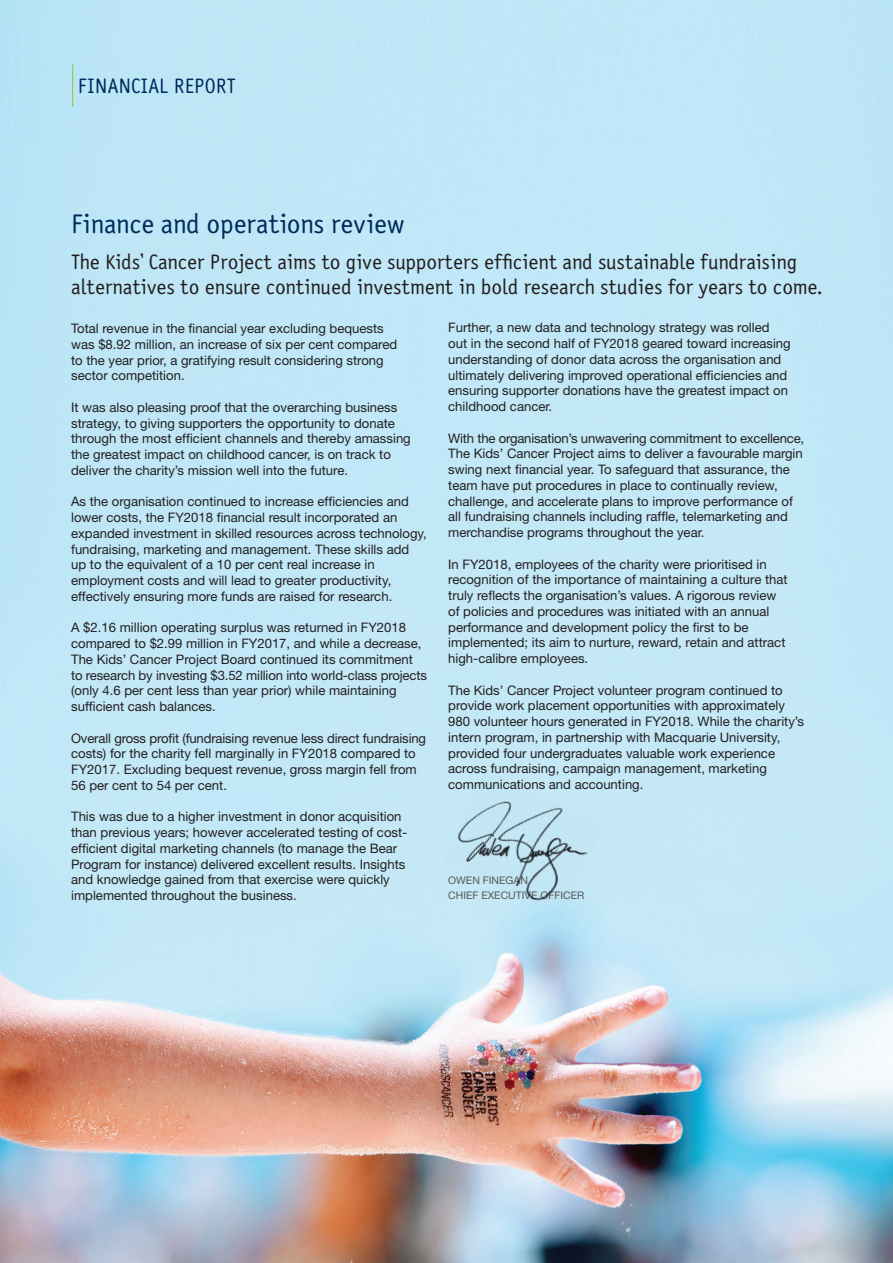
<style>
.page{position:relative;width:893px;height:1263px;background:#fff}
.page>*{position:absolute;margin:0;border:0;box-sizing:border-box;transform-origin:0 0}
.t1{font:27px "Saturday Sans ICG";color:#002b5c}
.t2{font:21px/25.2px "Saturday Sans ICG";color:#231f20}
.t3{font:21px "Saturday Sans ICG";color:#002b5c}
.t4{font:13.2px/15.8px "Helvetica Neue";color:#231f20}
.t5{font:10.5px/15.8px "Helvetica Neue";color:#57585a}
</style>
<div class="page">
<img style="left:0;top:0;width:893px;height:1263px">
<hr style="left:72px;top:64px;width:1px;height:43px;background:#8bc63e">
<img style="left:442px;top:769px;width:162px;height:147px">
<h2 class="t3" style="left:78px;top:74px;width:160px">FINANCIAL REPORT</h2>
<h1 class="t1" style="left:71px;top:208px;width:335px">Finance and operations review</h1>
<h2 class="t2" style="left:71px;top:249px;width:753px">The Kids’ Cancer Project aims to give supporters efficient and sustainable fundraising alternatives to ensure continued investment in bold research studies for years to come.</h2>
<p class="t4" style="left:71px;top:320px;width:328px">Total revenue in the financial year excluding bequests was $8.92 million, an increase of six per cent compared to the year prior, a gratifying result considering strong sector competition.</p>
<p class="t4" style="left:71px;top:399px;width:341px">It was also pleasing proof that the overarching business strategy, to giving supporters the opportunity to donate through the most efficient channels and thereby amassing the greatest impact on childhood cancer, is on track to deliver the charity’s mission well into the future.</p>
<p class="t4" style="left:71px;top:493px;width:357px">As the organisation continued to increase efficiencies and lower costs, the FY2018 financial result incorporated an expanded investment in skilled resources across technology, fundraising, marketing and management. These skills add up to the equivalent of a 10 per cent real increase in employment costs and will lead to greater productivity, effectively ensuring more funds are raised for research.</p>
<p class="t4" style="left:71px;top:619px;width:357px">A $2.16 million operating surplus was returned in FY2018 compared to $2.99 million in FY2017, and while a decrease, The Kids’ Cancer Project Board continued its commitment to research by investing $3.52 million into world-class projects (only 4.6 per cent less than year prior) while maintaining sufficient cash balances.</p>
<p class="t4" style="left:71px;top:730px;width:356px">Overall gross profit (fundraising revenue less direct fundraising costs) for the charity fell marginally in FY2018 compared to FY2017. Excluding bequest revenue, gross margin fell from 56 per cent to 54 per cent.</p>
<p class="t4" style="left:71px;top:808px;width:338px">This was due to a higher investment in donor acquisition than previous years; however accelerated testing of cost&shy;efficient digital marketing channels (to manage the Bear Program for instance) delivered excellent results. Insights and knowledge gained from that exercise were quickly implemented throughout the business.</p>
<p class="t4" style="left:448px;top:320px;width:344px">Further, a new data and technology strategy was rolled out in the second half of FY2018 geared toward increasing understanding of donor data across the organisation and ultimately delivering improved operational efficiencies and ensuring supporter donations have the greatest impact on childhood cancer.</p>
<p class="t4" style="left:448px;top:430px;width:358px">With the organisation’s unwavering commitment to excellence, The Kids’ Cancer Project aims to deliver a favourable margin swing next financial year. To safeguard that assurance, the team have put procedures in place to continually review, challenge, and accelerate plans to improve performance of all fundraising channels including raffle, telemarketing and merchandise programs throughout the year.</p>
<p class="t4" style="left:448px;top:556px;width:341px">In FY2018, employees of the charity were prioritised in recognition of the importance of maintaining a culture that truly reflects the organisation’s values. A rigorous review of policies and procedures was initiated with an annual performance and development policy the first to be implemented; its aim to nurture, reward, retain and attract high-calibre employees.</p>
<p class="t4" style="left:448px;top:682px;width:357px">The Kids’ Cancer Project volunteer program continued to provide work placement opportunities with approximately 980 volunteer hours generated in FY2018. While the charity’s intern program, in partnership with Macquarie University, provided four undergraduates valuable work experience across fundraising, campaign management, marketing communications and accounting.</p>
<p class="t5" style="left:448px;top:872px;width:138px">OWEN FINEGAN<br>CHIEF EXECUTIVE OFFICER</p>
</div>
